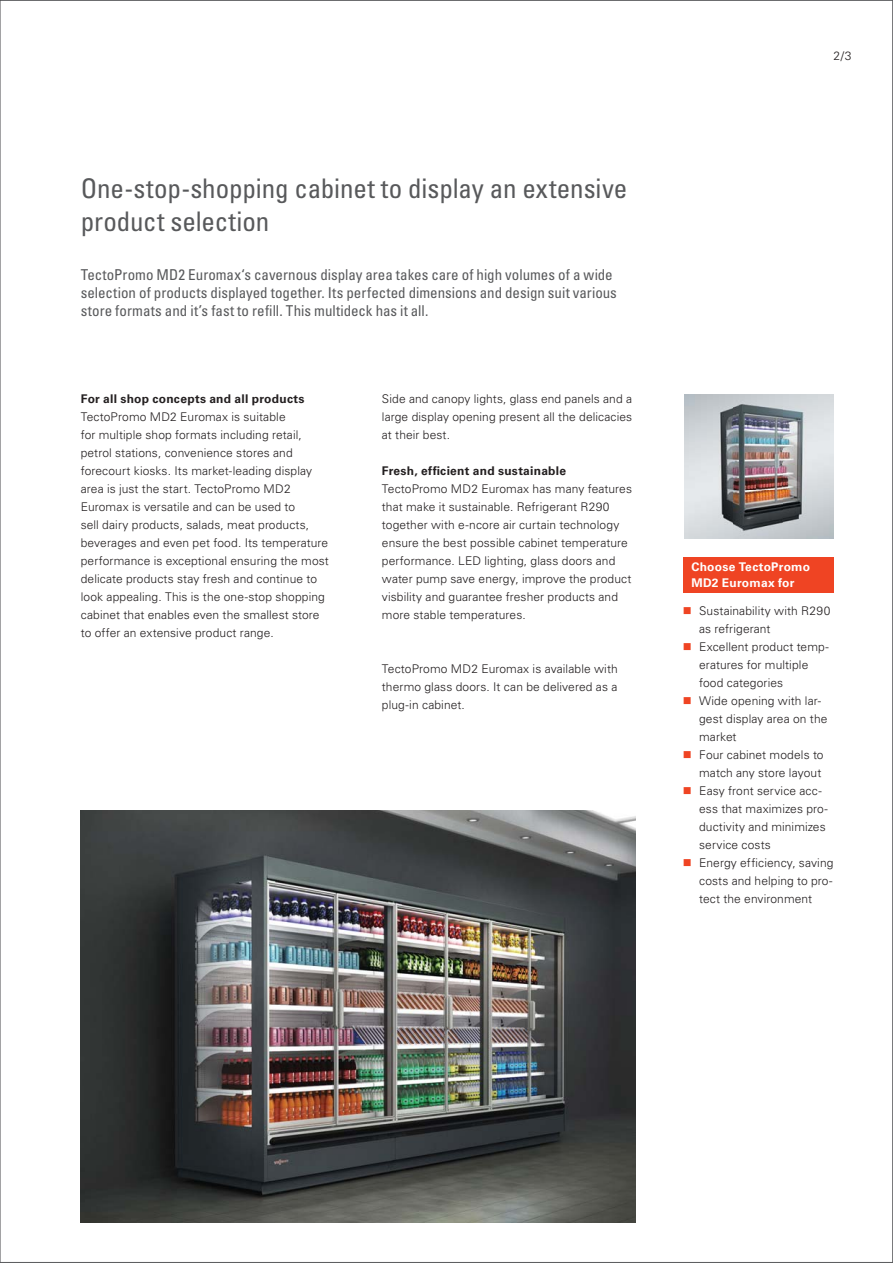
<style>
.page{position:relative;width:893px;height:1263px;background:#fff}
.page>*{position:absolute;margin:0;border:0;box-sizing:border-box;transform-origin:0 0}
.t1{font:condensed 27px/33px "Univers LT Std";letter-spacing:-.005em;color:#58595b}
.t2{font:condensed 15px/18px "Univers LT Std";color:#58595b}
.t3{font:300 12px/18px "Univers LTCYR 45";letter-spacing:.01em;color:#231f20;text-align:justify}
.t4{font:300 12px/18px "Univers LT Std";letter-spacing:.01em;color:#231f20}
.t5{font:700 12px "Univers LTCYR 65";letter-spacing:.02em;color:#231f20}
.t6{font:700 12px "Univers LT Std";letter-spacing:.025em;color:#231f20}
.t7{font:700 12px/16.5px "Univers LT Std";letter-spacing:.02em;color:#fff}
.s1{color:#ef4423}
</style>
<div class="page">
<img style="left:684px;top:394px;width:149px;height:145px">
<div style="left:683px;top:557px;width:150px;height:36px;background:#ef4423"></div>
<img style="left:81px;top:810px;width:554px;height:413px">
<h1 class="t1" style="left:81px;top:174px;width:548px">One-stop-shopping cabinet to display an extensive product selection</h1>
<p class="t2" style="left:81px;top:266px;width:538px">TectoPromo MD2 Euromax‘s cavernous display area takes care of high volumes of a wide selection of products displayed together. Its perfected dimensions and design suit various store formats and it’s fast to refill. This multideck has it all.</p>
<p class="t5" style="left:81px;top:395px;width:225px">For all shop concepts and all products</p>
<p class="t3" style="left:81px;top:409px;width:250px;text-align:left">TectoPromo MD2 Euromax is suitable<br>for multiple shop formats including retail, petrol stations, convenience stores and forecourt kiosks. Its market-leading display area is just the start. TectoPromo MD2<br>Euromax is versatile and can be used to<br>sell dairy products, salads, meat products, beverages and even pet food. Its temperature performance is exceptional ensuring the most delicate products stay fresh and continue to look appealing. This is the one-stop shopping cabinet that enables even the smallest store to offer an extensive product range.</p>
<p class="t3" style="left:382px;top:391px;width:252px">Side and canopy lights, glass end panels and a large display opening present all the delicacies at their best.</p>
<p class="t6" style="left:382px;top:465px;width:186px">Fresh, efficient and sustainable</p>
<p class="t4" style="left:382px;top:481px;width:252px">TectoPromo MD2 Euromax has many features that make it sustainable. Refrigerant R290 together with e-ncore air curtain technology ensure the best possible cabinet temperature performance. LED lighting, glass doors and water pump save energy, improve the product visbility and guarantee fresher products and more stable temperatures.</p>
<p class="t3" style="left:382px;top:661px;width:237px">TectoPromo MD2 Euromax is available with thermo glass doors. It can be delivered as a plug-in cabinet.</p>
<p class="t3" style="left:833px;top:48px;width:19px">2/3</p>
<p class="t7" style="left:691px;top:559px;width:120px">Choose TectoPromo<br>MD2 Euromax for</p>
<p class="t4" style="left:699px;top:602px;width:133px;text-indent:-16px"><span class="s1">■</span> Sustainability with R290 as refrigerant</p>
<p class="t4" style="left:699px;top:638px;width:131px;text-indent:-16px"><span class="s1">■</span> Excellent product temp&shy;eratures for multiple food categories</p>
<p class="t4" style="left:699px;top:692px;width:130px;text-indent:-16px"><span class="s1">■</span> Wide opening with lar&shy;gest display area on the market</p>
<p class="t4" style="left:683px;top:746px;width:142px;text-align:right"><span class="s1">■</span> Four cabinet models to match any store layout</p>
<p class="t4" style="left:699px;top:782px;width:130px;text-indent:-16px"><span class="s1">■</span> Easy front service acc&shy;ess that maximizes pro&shy;ductivity and minimizes service costs</p>
<p class="t4" style="left:699px;top:854px;width:136px;text-align:justify;text-indent:-16px"><span class="s1">■</span> Energy efficiency, saving costs and helping to pro&shy;tect the environment</p>
</div>
